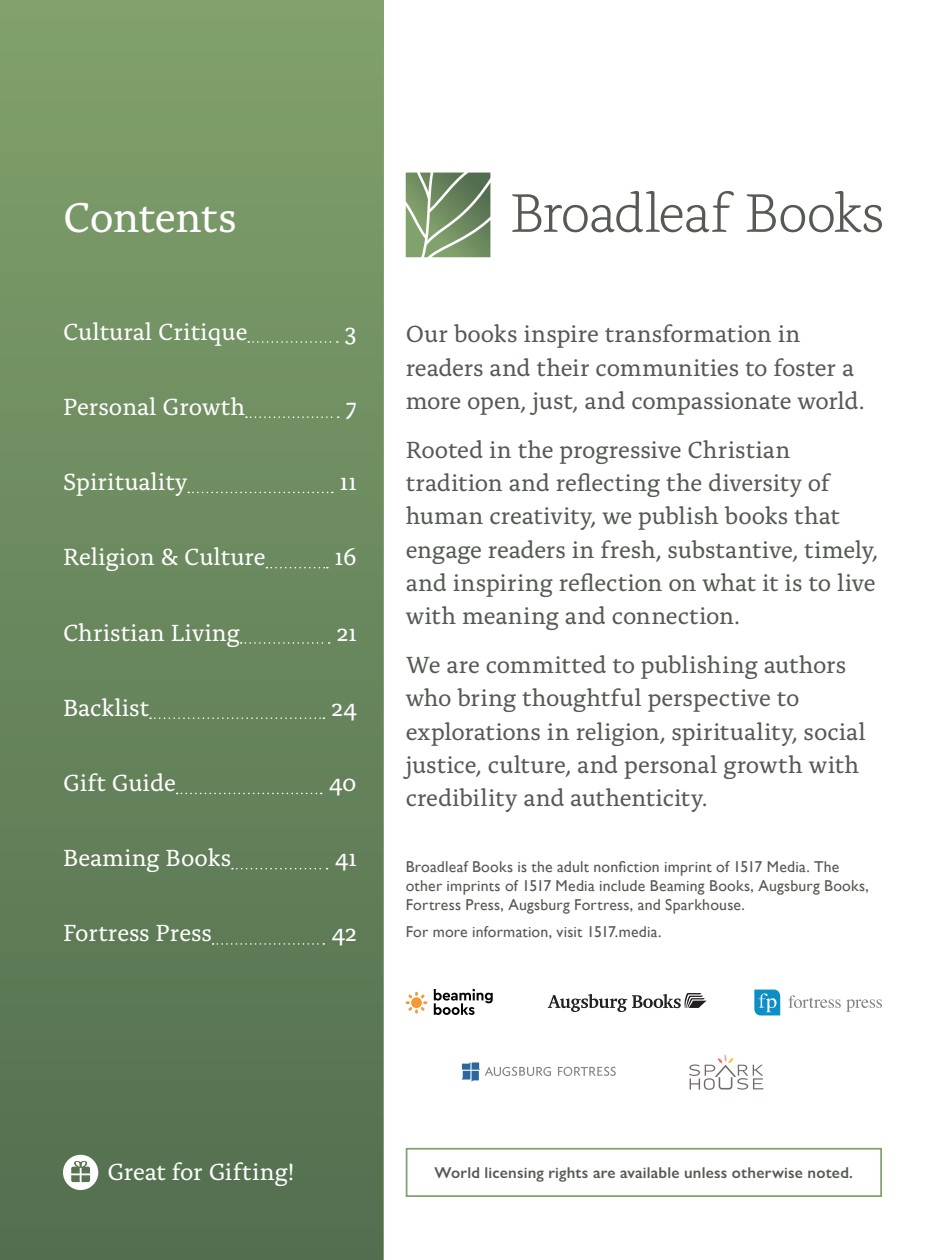
<style>
.page{position:relative;width:945px;height:1260px;background:#fff}
.page>*{position:absolute;margin:0;border:0;box-sizing:border-box;transform-origin:0 0}
.t1{font:43.75px "Alda OTCEV";letter-spacing:-.015em;color:#fff}
.t2{font:24.5px/33.2px "Alda OTCEV";letter-spacing:-.005em;color:#555a53}
.t3{font:24.5px "Alda OTCEV";color:#fff}
.t4{font:15.75px/18.9px "Gill Sans";letter-spacing:.015em;color:#555a53}
.t5{font:600 15.75px "Gill Sans Nova";letter-spacing:.015em;color:#555a53}
</style>
<div class="page">
<div style="left:0;top:0;width:383px;height:1260px;background:linear-gradient(to bottom,#81a06c,#526e4f)"></div>
<svg style="left:248px;top:341px;width:90px;height:2px"></svg>
<svg style="left:246px;top:416px;width:93px;height:2px"></svg>
<svg style="left:188px;top:492px;width:145px;height:1px"></svg>
<svg style="left:267px;top:567px;width:61px;height:1px"></svg>
<svg style="left:241px;top:642px;width:89px;height:2px"></svg>
<svg style="left:150px;top:717px;width:174px;height:2px"></svg>
<svg style="left:177px;top:793px;width:145px;height:1px"></svg>
<svg style="left:232px;top:868px;width:96px;height:1px"></svg>
<svg style="left:213px;top:943px;width:111px;height:2px"></svg>
<svg style="left:558px;top:1067px;width:58px;height:9px"></svg>
<svg style="left:462px;top:1062px;width:89px;height:20px"></svg>
<div style="left:406px;top:1148px;width:476px;height:49px;border:2px solid #82a26d"></div>
<svg style="left:434px;top:989px;width:59px;height:26px"></svg>
<svg style="left:406px;top:992px;width:21px;height:22px"></svg>
<div style="left:411px;top:997px;width:11px;height:11px;background:#f79837;border-radius:50%"></div>
<svg style="left:548px;top:993px;width:159px;height:19px"></svg>
<svg style="left:689px;top:1054px;width:74px;height:36px"></svg>
<svg style="left:788px;top:995px;width:94px;height:17px"></svg>
<svg style="left:754px;top:990px;width:26px;height:25px"></svg>
<svg style="left:406px;top:173px;width:84px;height:84px;background:#819b74"></svg>
<svg style="left:512px;top:191px;width:222px;height:41px"></svg>
<svg style="left:747px;top:191px;width:135px;height:41px"></svg>
<div style="left:63px;top:1155px;width:35px;height:35px;background:#fff;border-radius:50%"></div>
<svg style="left:71px;top:1161px;width:19px;height:21px"></svg>
<h1 class="t1" style="left:63px;top:185px;width:175px">Contents</h1>
<p class="t3" style="left:63px;top:313px;width:186px">Cultural Critique</p>
<p class="t3" style="left:345px;top:313px;width:13px">3</p>
<p class="t3" style="left:63px;top:388px;width:184px">Personal Growth</p>
<p class="t3" style="left:346px;top:388px;width:12px">7</p>
<p class="t3" style="left:63px;top:464px;width:126px">Spirituality</p>
<p class="t3" style="left:340px;top:464px;width:18px">11</p>
<p class="t3" style="left:63px;top:539px;width:204px">Religion &amp; Culture</p>
<p class="t3" style="left:335px;top:539px;width:23px">16</p>
<p class="t3" style="left:63px;top:614px;width:178px">Christian Living</p>
<p class="t3" style="left:337px;top:614px;width:21px">21</p>
<p class="t3" style="left:63px;top:689px;width:88px">Backlist</p>
<p class="t3" style="left:332px;top:689px;width:27px">24</p>
<p class="t3" style="left:63px;top:765px;width:114px">Gift Guide</p>
<p class="t3" style="left:329px;top:765px;width:29px">40</p>
<p class="t3" style="left:63px;top:840px;width:170px">Beaming Books</p>
<p class="t3" style="left:335px;top:840px;width:24px">41</p>
<p class="t3" style="left:63px;top:915px;width:150px">Fortress Press</p>
<p class="t3" style="left:331px;top:915px;width:27px">42</p>
<p class="t2" style="left:406px;top:316px;width:460px">Our books inspire transformation in readers and their communities to foster a more open, just, and compassionate world.</p>
<p class="t2" style="left:406px;top:431px;width:474px">Rooted in the progressive Christian tradition and reflecting the diversity of human creativity, we publish books that engage readers in fresh, substantive, timely, and inspiring reflection on what it is to live with meaning and connection.</p>
<p class="t2" style="left:406px;top:646px;width:462px">We are committed to publishing authors who bring thoughtful perspective to explorations in religion, spirituality, social justice, culture, and personal growth with credibility and authenticity.</p>
<p class="t4" style="left:406px;top:857px;width:465px">Broadleaf Books is the adult nonfiction imprint of 1517 Media. The other imprints of 1517 Media include Beaming Books, Augsburg Books,<br>Fortress Press, Augsburg Fortress, and Sparkhouse.</p>
<p class="t4" style="left:406px;top:922px;width:257px">For more information, visit 1517.media.</p>
<p class="t3" style="left:108px;top:1154px;width:188px">Great for Gifting!</p>
<p class="t5" style="left:435px;top:1163px;width:420px">World licensing rights are available unless otherwise noted.</p>
</div>
